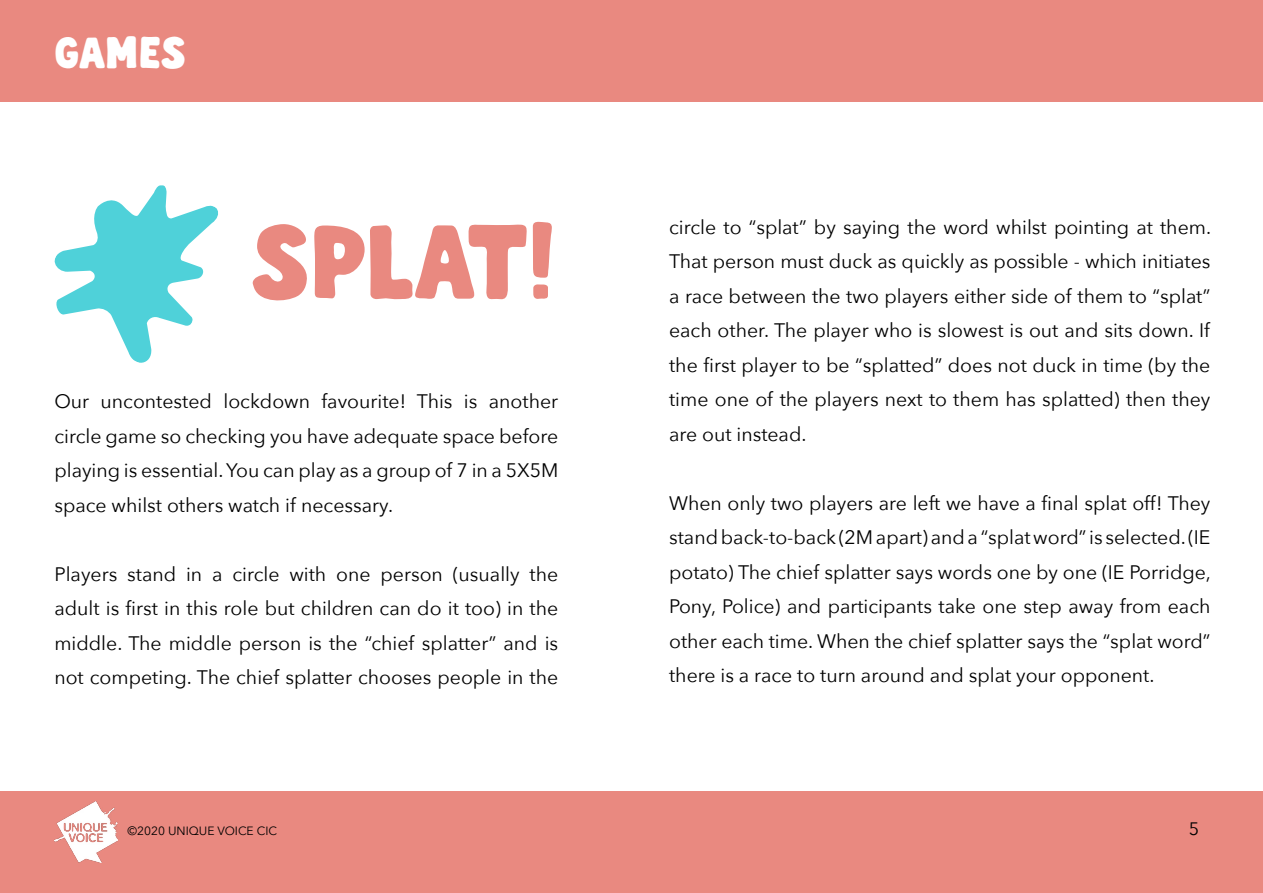
<style>
.page{position:relative;width:1263px;height:893px;background:#fff}
.page>*{position:absolute;margin:0;border:0;box-sizing:border-box;transform-origin:0 0}
.t1{font:99px "Abraham";color:#e98980}
.t2{font:42px "Abraham";color:#fff}
.t3{font:19.5px/34.5px "Avenir Next";color:#000;text-align:justify}
.t4{font:18px "Avenir Next";color:#000}
.t5{font:12px "Avenir Next";color:#000}
</style>
<div class="page">
<div style="left:0;top:791px;width:1263px;height:102px;background:#e98980"></div>
<div style="left:0;top:0;width:1263px;height:102px;background:#e98980"></div>
<img style="left:54px;top:802px;width:63px;height:61px">
<svg style="left:54px;top:185px;width:164px;height:178px"></svg>
<h2 class="t2" style="left:54px;top:27px;width:132px">GAMES</h2>
<h1 class="t1" style="left:251px;top:202px;width:306px">SPLAT!</h1>
<p class="t3" style="left:54px;top:384px;width:505px">Our uncontested lockdown favourite! This is another circle game so checking you have adequate space before playing is essential. You can play as a group of 7 in a 5X5M space whilst others watch if necessary.</p>
<p class="t3" style="left:54px;top:556px;width:505px">Players stand in a circle with one person (usually the adult is first in this role but children can do it too) in the middle. The middle person is the “chief splatter” and is not competing. The chief splatter chooses people in the</p>
<p class="t3" style="left:669px;top:209px;width:543px">circle to “splat” by saying the word whilst pointing at them.<br>That person must duck as quickly as possible - which initiates a race between the two players either side of them to “splat” each other. The player who is slowest is out and sits down. If the first player to be “splatted” does not duck in time (by the time one of the players next to them has splatted) then they are out instead.</p>
<p class="t3" style="left:669px;top:485px;width:543px">When only two players are left we have a final splat off! They stand back-to-back (2M apart) and a “splat word” is selected. (IE potato) The chief splatter says words one by one (IE Porridge, Pony, Police) and participants take one step away from each other each time. When the chief splatter says the “splat word” there is a race to turn around and splat your opponent.</p>
<p class="t5" style="left:128px;top:821px;width:151px">©2020 UNIQUE VOICE CIC</p>
<p class="t4" style="left:1189px;top:814px;width:12px">5</p>
</div>
